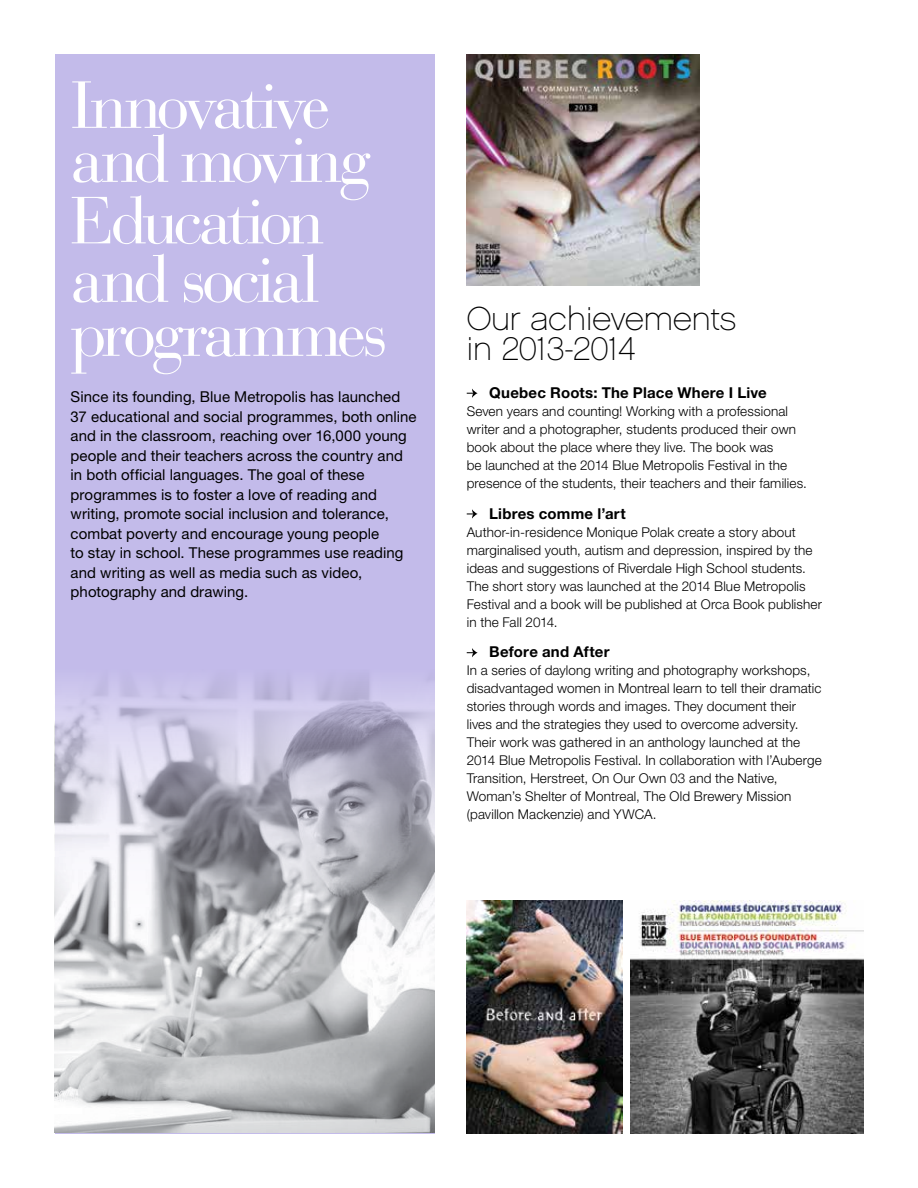
<style>
.page{position:relative;width:918px;height:1188px;background:#fff}
.page>*{position:absolute;margin:0;border:0;box-sizing:border-box;transform-origin:0 0}
.t1{font:66px/56.2px "Bauer Bodoni";letter-spacing:-.07em;color:#fff}
.t2{font:33px/30px "Chalet Paris Nineteen Sixty";color:#000}
.t3{font:15px/19.5px "Helvetica Neue LT Std";letter-spacing:.005em;color:#000}
.t4{font:700 15px "Helvetica Neue LT Std";letter-spacing:.015em;color:#000}
.t5{font:300 13.5px/18px "Helvetica Neue LT Std";letter-spacing:.01em;color:#000}
</style>
<div class="page">
<div style="left:55px;top:54px;width:379px;height:1080px;background:#c3bbea"></div>
<img style="left:55px;top:679px;width:379px;height:454px">
<img style="left:467px;top:901px;width:155px;height:233px">
<svg style="left:467px;top:389px;width:11px;height:9px"></svg>
<svg style="left:467px;top:509px;width:11px;height:10px"></svg>
<svg style="left:467px;top:648px;width:11px;height:9px"></svg>
<img style="left:467px;top:54px;width:232px;height:232px">
<img style="left:631px;top:901px;width:232px;height:233px">
<h1 class="t1" style="left:71px;top:79px;width:302px;line-height:54px">Innovative and moving</h1>
<h1 class="t1" style="left:71px;top:193px;width:319px">Education and social programmes</h1>
<p class="t3" style="left:71px;top:387px;width:348px">Since its founding, Blue Metropolis has launched 37 educational and social programmes, both online and in the classroom, reaching over 16,000 young people and their teachers across the country and in both official languages. The goal of these programmes is to foster a love of reading and writing, promote social inclusion and tolerance, combat poverty and encourage young people<br>to stay in school. These programmes use reading and writing as well as media such as video, photography and drawing.</p>
<h2 class="t2" style="left:467px;top:304px;width:271px">Our achievements in 2013-2014</h2>
<p class="t4" style="left:489px;top:383px;width:279px">Quebec Roots: The Place Where I Live</p>
<p class="t5" style="left:467px;top:402px;width:342px">Seven years and counting! Working with a professional writer and a photographer, students produced their own book about the place where they live. The book was<br>be launched at the 2014 Blue Metropolis Festival in the presence of the students, their teachers and their families.</p>
<p class="t4" style="left:489px;top:504px;width:138px">Libres comme l’art</p>
<p class="t5" style="left:467px;top:522px;width:357px">Author-in-residence Monique Polak create a story about marginalised youth, autism and depression, inspired by the ideas and suggestions of Riverdale High School students.<br>The short story was launched at the 2014 Blue Metropolis Festival and a book will be published at Orca Book publisher in the Fall 2014.</p>
<p class="t4" style="left:489px;top:643px;width:122px">Before and After</p>
<p class="t5" style="left:467px;top:661px;width:357px">In a series of daylong writing and photography workshops, disadvantaged women in Montreal learn to tell their dramatic stories through words and images. They document their lives and the strategies they used to overcome adversity.<br>Their work was gathered in an anthology launched at the 2014 Blue Metropolis Festival. In collaboration with l’Auberge Transition, Herstreet, On Our Own 03 and the Native, Woman’s Shelter of Montreal, The Old Brewery Mission (pavillon Mackenzie) and YWCA.</p>
</div>
